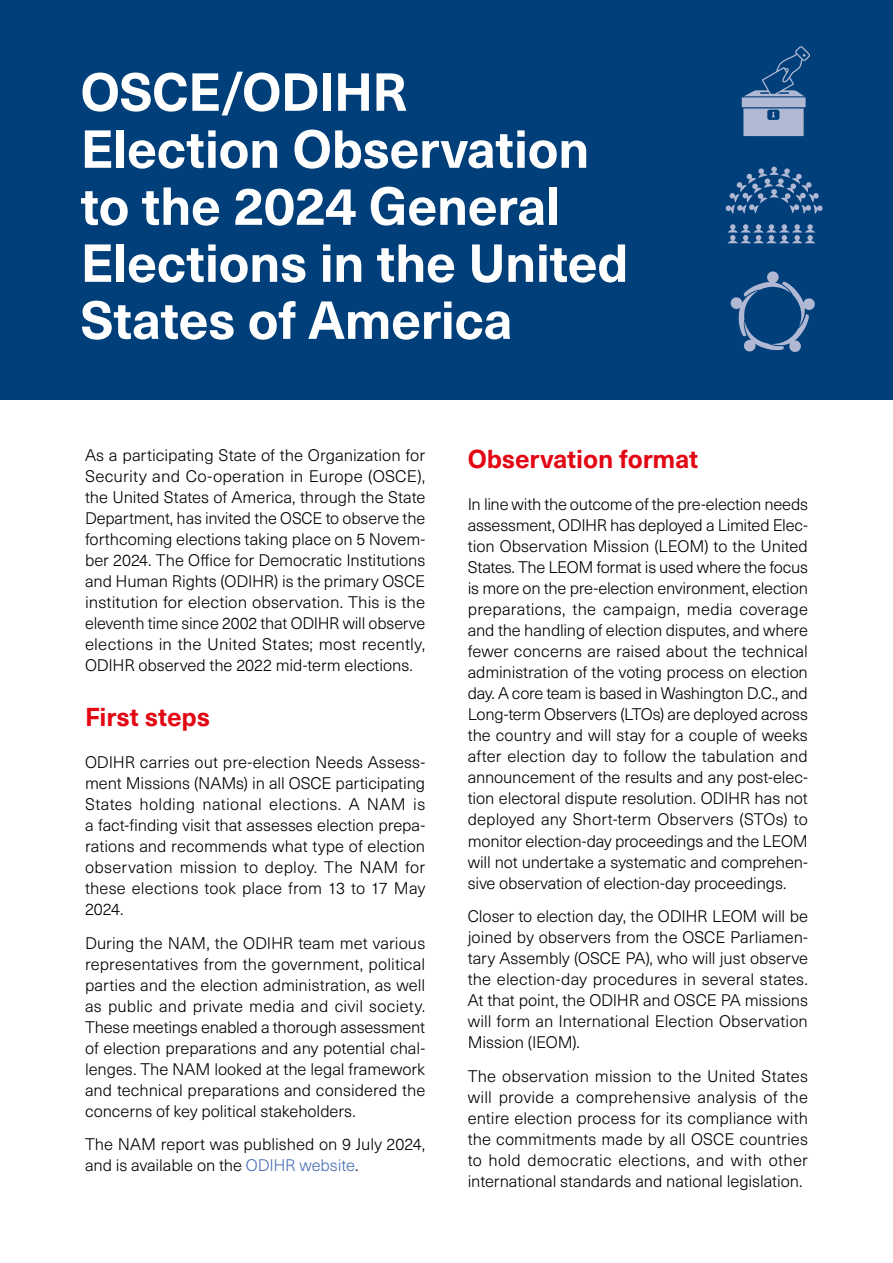
<style>
.page{position:relative;width:893px;height:1263px;background:#fff}
.page>*{position:absolute;margin:0;border:0;box-sizing:border-box;transform-origin:0 0}
.t1{font:700 52.5px/57px "Neue Haas Unica W1 G";letter-spacing:-.01em;color:#fff}
.t2{font:700 25.5px "Neue Haas Unica W1 G";letter-spacing:-.005em;color:#e30613}
.t3{font:300 16.5px/21px "Neue Haas Unica W1 G";letter-spacing:-.005em;color:#000;text-align:justify}
.s1{color:#4a6fb2}
</style>
<div class="page">
<div style="left:0;top:0;width:893px;height:400px;background:#003f79"></div>
<svg style="left:726px;top:167px;width:97px;height:47px"></svg>
<svg style="left:727px;top:224px;width:88px;height:19px"></svg>
<svg style="left:731px;top:271px;width:84px;height:81px"></svg>
<div style="left:742px;top:97px;width:64px;height:10px;background:#b1b8d4"></div>
<svg style="left:743px;top:108px;width:61px;height:28px;background:#a0accb"></svg>
<svg style="left:744px;top:46px;width:66px;height:50px"></svg>
<h1 class="t1" style="left:81px;top:60px;width:550px">OSCE/ODIHR<br>Election Observation to the 2024 General<br>Elections in the United<br>States of America</h1>
<p class="t3" style="left:85px;top:444px;width:342px">As a participating State of the Organization for Security and Co-operation in Europe (OSCE), the United States of America, through the State Department, has invited the OSCE to observe the forthcoming elections taking place on 5 Novem&shy;ber 2024. The Office for Democratic Institutions and Human Rights (ODIHR) is the primary OSCE institution for election observation. This is the eleventh time since 2002 that ODIHR will observe elections in the United States; most recently, ODIHR observed the 2022 mid-term elections.</p>
<h2 class="t2" style="left:85px;top:697px;width:127px">First steps</h2>
<p class="t3" style="left:85px;top:751px;width:342px">ODIHR carries out pre-election Needs Assess&shy;ment Missions (NAMs) in all OSCE participating States holding national elections. A NAM is a fact-finding visit that assesses election prepa&shy;rations and recommends what type of election observation mission to deploy. The NAM for these elections took place from 13 to 17 May 2024.</p>
<p class="t3" style="left:85px;top:931px;width:342px">During the NAM, the ODIHR team met various representatives from the government, political parties and the election administration, as well as public and private media and civil society.<br>These meetings enabled a thorough assessment of election preparations and any potential chal&shy;lenges. The NAM looked at the legal framework and technical preparations and considered the concerns of key political stakeholders.</p>
<p class="t3" style="left:85px;top:1133px;width:342px">The NAM report was published on 9 July 2024, and is available on the <span class="s1">ODIHR website</span>.</p>
<h2 class="t2" style="left:468px;top:440px;width:232px">Observation format</h2>
<p class="t3" style="left:468px;top:493px;width:342px">In line with the outcome of the pre-election needs assessment, ODIHR has deployed a Limited Elec&shy;tion Observation Mission (LEOM) to the United States. The LEOM format is used where the focus is more on the pre-election environment, election preparations, the campaign, media coverage and the handling of election disputes, and where fewer concerns are raised about the technical administration of the voting process on election day. A core team is based in Washington D.C., and Long-term Observers (LTOs) are deployed across the country and will stay for a couple of weeks after election day to follow the tabulation and announcement of the results and any post-elec&shy;tion electoral dispute resolution. ODIHR has not deployed any Short-term Observers (STOs) to monitor election-day proceedings and the LEOM will not undertake a systematic and comprehen&shy;sive observation of election-day proceedings.</p>
<p class="t3" style="left:468px;top:905px;width:342px">Closer to election day, the ODIHR LEOM will be joined by observers from the OSCE Parliamen&shy;tary Assembly (OSCE PA), who will just observe the election-day procedures in several states.<br>At that point, the ODIHR and OSCE PA missions will form an International Election Observation Mission (IEOM).</p>
<p class="t3" style="left:468px;top:1065px;width:342px">The observation mission to the United States will provide a comprehensive analysis of the entire election process for its compliance with the commitments made by all OSCE countries to hold democratic elections, and with other international standards and national legislation.</p>
</div>
